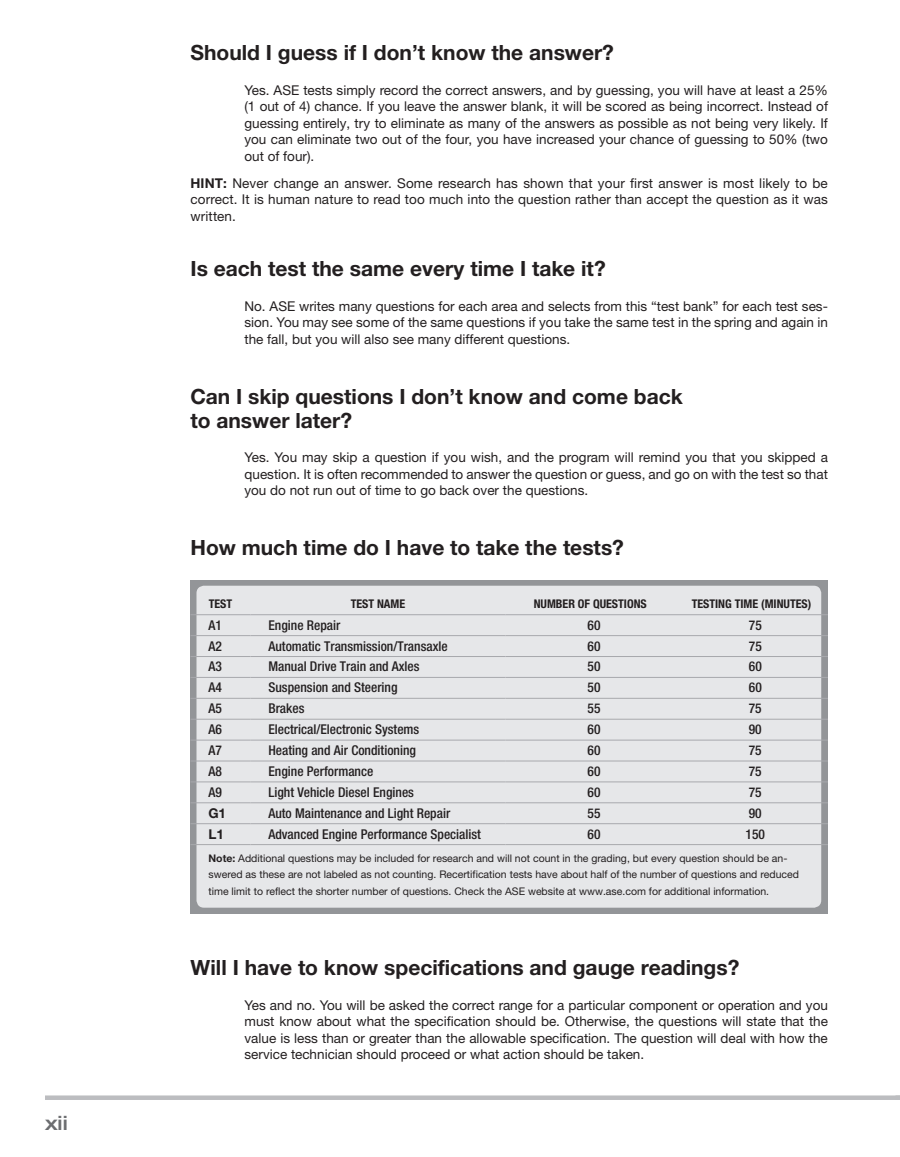
<style>
.page{position:relative;width:900px;height:1157px;background:#fff}
.page>*{position:absolute;margin:0;border:0;box-sizing:border-box;transform-origin:0 0}
.t1{font:700 21px/24px "Helvetica Neue LTW1 G";color:#231f20}
.t2{font:500 expanded 19.5px "Helvetica Neue LTW1 G";color:#6c6d70}
.t3{font:13.5px/16.5px "Helvetica Neue LTW1 G";color:#231f20;text-align:justify}
.t4{font:500 condensed 13.5px "Helvetica Neue LTW1 G";color:#231f20}
.t5{font:700 13.5px "Helvetica Neue LTW1 G";color:#231f20}
.t6{font:700 condensed 12px "Helvetica Neue LTW1 G";color:#231f20}
.t7{font:10.5px/16.5px "Helvetica Neue LTW1 G";color:#231f20}
.s1{font-weight:700}
</style>
<div class="page">
<div style="left:45px;top:1095px;width:855px;height:5px;background:#bcbdc0"></div>
<div style="left:190px;top:580px;width:638px;height:333px;background:#939598"></div>
<div style="left:196px;top:585px;width:625px;height:322px;background:#e6e7e9;border-radius:8px"></div>
<hr style="left:190px;top:614px;width:60px;height:1px;background:#a8a9ad">
<hr style="left:250px;top:614px;width:256px;height:1px;background:#a8a9ad">
<hr style="left:506px;top:614px;width:169px;height:1px;background:#a8a9ad">
<hr style="left:675px;top:614px;width:153px;height:1px;background:#a8a9ad">
<hr style="left:190px;top:635px;width:60px;height:1px;background:#a8a9ad">
<hr style="left:250px;top:635px;width:256px;height:1px;background:#a8a9ad">
<hr style="left:506px;top:635px;width:169px;height:1px;background:#a8a9ad">
<hr style="left:675px;top:635px;width:153px;height:1px;background:#a8a9ad">
<hr style="left:190px;top:656px;width:60px;height:1px;background:#a8a9ad">
<hr style="left:250px;top:656px;width:256px;height:1px;background:#a8a9ad">
<hr style="left:506px;top:656px;width:169px;height:1px;background:#a8a9ad">
<hr style="left:675px;top:656px;width:153px;height:1px;background:#a8a9ad">
<hr style="left:190px;top:677px;width:60px;height:1px;background:#a8a9ad">
<hr style="left:250px;top:677px;width:256px;height:1px;background:#a8a9ad">
<hr style="left:506px;top:677px;width:169px;height:1px;background:#a8a9ad">
<hr style="left:675px;top:677px;width:153px;height:1px;background:#a8a9ad">
<hr style="left:190px;top:698px;width:60px;height:1px;background:#a8a9ad">
<hr style="left:250px;top:698px;width:256px;height:1px;background:#a8a9ad">
<hr style="left:506px;top:698px;width:169px;height:1px;background:#a8a9ad">
<hr style="left:675px;top:698px;width:153px;height:1px;background:#a8a9ad">
<hr style="left:190px;top:719px;width:60px;height:1px;background:#a8a9ad">
<hr style="left:250px;top:719px;width:256px;height:1px;background:#a8a9ad">
<hr style="left:506px;top:719px;width:169px;height:1px;background:#a8a9ad">
<hr style="left:675px;top:719px;width:153px;height:1px;background:#a8a9ad">
<hr style="left:190px;top:739px;width:60px;height:1px;background:#a8a9ad">
<hr style="left:250px;top:739px;width:256px;height:1px;background:#a8a9ad">
<hr style="left:506px;top:739px;width:169px;height:1px;background:#a8a9ad">
<hr style="left:675px;top:739px;width:153px;height:1px;background:#a8a9ad">
<hr style="left:190px;top:760px;width:60px;height:1px;background:#a8a9ad">
<hr style="left:250px;top:760px;width:256px;height:1px;background:#a8a9ad">
<hr style="left:506px;top:760px;width:169px;height:1px;background:#a8a9ad">
<hr style="left:675px;top:760px;width:153px;height:1px;background:#a8a9ad">
<hr style="left:190px;top:781px;width:60px;height:1px;background:#a8a9ad">
<hr style="left:250px;top:781px;width:256px;height:1px;background:#a8a9ad">
<hr style="left:506px;top:781px;width:169px;height:1px;background:#a8a9ad">
<hr style="left:675px;top:781px;width:153px;height:1px;background:#a8a9ad">
<hr style="left:190px;top:802px;width:60px;height:1px;background:#a8a9ad">
<hr style="left:250px;top:802px;width:256px;height:1px;background:#a8a9ad">
<hr style="left:506px;top:802px;width:169px;height:1px;background:#a8a9ad">
<hr style="left:675px;top:802px;width:153px;height:1px;background:#a8a9ad">
<hr style="left:190px;top:823px;width:60px;height:1px;background:#a8a9ad">
<hr style="left:250px;top:823px;width:256px;height:1px;background:#a8a9ad">
<hr style="left:506px;top:823px;width:169px;height:1px;background:#a8a9ad">
<hr style="left:675px;top:823px;width:153px;height:1px;background:#a8a9ad">
<hr style="left:190px;top:844px;width:60px;height:1px;background:#a8a9ad">
<hr style="left:250px;top:844px;width:256px;height:1px;background:#a8a9ad">
<hr style="left:506px;top:844px;width:169px;height:1px;background:#a8a9ad">
<hr style="left:675px;top:844px;width:153px;height:1px;background:#a8a9ad">
<h2 class="t2" style="left:45px;top:1110px;width:24px">xii</h2>
<h1 class="t1" style="left:190px;top:40px;width:425px">Should I guess if I don’t know the answer?</h1>
<p class="t3" style="left:244px;top:81px;width:585px">Yes. ASE tests simply record the correct answers, and by guessing, you will have at least a 25% (1 out of 4) chance. If you leave the answer blank, it will be scored as being incorrect. Instead of guessing entirely, try to eliminate as many of the answers as possible as not being very likely. If you can eliminate two out of the four, you have increased your chance of guessing to 50% (two out of four).</p>
<p class="t3" style="left:190px;top:174px;width:639px"><span class="s1">HINT:</span> Never change an answer. Some research has shown that your first answer is most likely to be correct. It is human nature to read too much into the question rather than accept the question as it was written.</p>
<h1 class="t1" style="left:190px;top:256px;width:417px">Is each test the same every time I take it?</h1>
<p class="t3" style="left:244px;top:297px;width:585px">No. ASE writes many questions for each area and selects from this “test bank” for each test ses&shy;sion. You may see some of the same questions if you take the same test in the spring and again in the fall, but you will also see many different questions.</p>
<h1 class="t1" style="left:190px;top:384px;width:494px">Can I skip questions I don’t know and come back to answer later?</h1>
<p class="t3" style="left:244px;top:449px;width:585px">Yes. You may skip a question if you wish, and the program will remind you that you skipped a question. It is often recommended to answer the question or guess, and go on with the test so that you do not run out of time to go back over the questions.</p>
<h1 class="t1" style="left:190px;top:535px;width:435px">How much time do I have to take the tests?</h1>
<p class="t6" style="left:209px;top:597px;width:25px">TEST</p>
<p class="t6" style="left:351px;top:597px;width:56px">TEST NAME</p>
<p class="t6" style="left:534px;top:597px;width:115px">NUMBER OF QUESTIONS</p>
<p class="t6" style="left:692px;top:597px;width:121px">TESTING TIME (MINUTES)</p>
<p class="t4" style="left:208px;top:616px;width:15px">A1</p>
<p class="t4" style="left:268px;top:616px;width:73px">Engine Repair</p>
<p class="t4" style="left:588px;top:616px;width:14px">60</p>
<p class="t4" style="left:749px;top:616px;width:14px">75</p>
<p class="t4" style="left:208px;top:637px;width:15px">A2</p>
<p class="t4" style="left:268px;top:637px;width:181px">Automatic Transmission/Transaxle</p>
<p class="t4" style="left:588px;top:637px;width:14px">60</p>
<p class="t4" style="left:749px;top:637px;width:14px">75</p>
<p class="t4" style="left:208px;top:658px;width:15px">A3</p>
<p class="t4" style="left:268px;top:658px;width:153px">Manual Drive Train and Axles</p>
<p class="t4" style="left:588px;top:658px;width:14px">50</p>
<p class="t4" style="left:749px;top:658px;width:14px">60</p>
<p class="t4" style="left:208px;top:679px;width:15px">A4</p>
<p class="t4" style="left:268px;top:679px;width:131px">Suspension and Steering</p>
<p class="t4" style="left:588px;top:679px;width:14px">50</p>
<p class="t4" style="left:749px;top:679px;width:14px">60</p>
<p class="t4" style="left:208px;top:700px;width:15px">A5</p>
<p class="t4" style="left:268px;top:700px;width:38px">Brakes</p>
<p class="t4" style="left:588px;top:700px;width:14px">55</p>
<p class="t4" style="left:749px;top:700px;width:14px">75</p>
<p class="t4" style="left:208px;top:721px;width:15px">A6</p>
<p class="t4" style="left:268px;top:721px;width:152px">Electrical/Electronic Systems</p>
<p class="t4" style="left:588px;top:721px;width:14px">60</p>
<p class="t4" style="left:749px;top:721px;width:14px">90</p>
<p class="t4" style="left:208px;top:742px;width:15px">A7</p>
<p class="t4" style="left:268px;top:742px;width:149px">Heating and Air Conditioning</p>
<p class="t4" style="left:588px;top:742px;width:14px">60</p>
<p class="t4" style="left:749px;top:742px;width:14px">75</p>
<p class="t4" style="left:208px;top:763px;width:15px">A8</p>
<p class="t4" style="left:268px;top:763px;width:106px">Engine Performance</p>
<p class="t4" style="left:588px;top:763px;width:14px">60</p>
<p class="t4" style="left:749px;top:763px;width:14px">75</p>
<p class="t4" style="left:208px;top:783px;width:15px">A9</p>
<p class="t4" style="left:268px;top:783px;width:147px">Light Vehicle Diesel Engines</p>
<p class="t4" style="left:588px;top:783px;width:14px">60</p>
<p class="t4" style="left:749px;top:783px;width:14px">75</p>
<p class="t5" style="left:208px;top:804px;width:19px">G1</p>
<p class="t4" style="left:268px;top:804px;width:183px">Auto Maintenance and Light Repair</p>
<p class="t4" style="left:588px;top:804px;width:14px">55</p>
<p class="t4" style="left:749px;top:804px;width:14px">90</p>
<p class="t5" style="left:208px;top:825px;width:17px">L1</p>
<p class="t4" style="left:268px;top:825px;width:214px">Advanced Engine Performance Specialist</p>
<p class="t4" style="left:588px;top:825px;width:14px">60</p>
<p class="t4" style="left:746px;top:825px;width:21px">150</p>
<p class="t7" style="left:208px;top:850px;width:592px"><span class="s1">Note:</span> Additional questions may be included for research and will not count in the grading, but every question should be an&shy;swered as these are not labeled as not counting. Recertification tests have about half of the number of questions and reduced time limit to reflect the shorter number of questions. Check the ASE website at www.ase.com for additional information.</p>
<h1 class="t1" style="left:190px;top:955px;width:550px">Will I have to know specifications and gauge readings?</h1>
<p class="t3" style="left:244px;top:996px;width:585px">Yes and no. You will be asked the correct range for a particular component or operation and you must know about what the specification should be. Otherwise, the questions will state that the value is less than or greater than the allowable specification. The question will deal with how the service technician should proceed or what action should be taken.</p>
</div>
